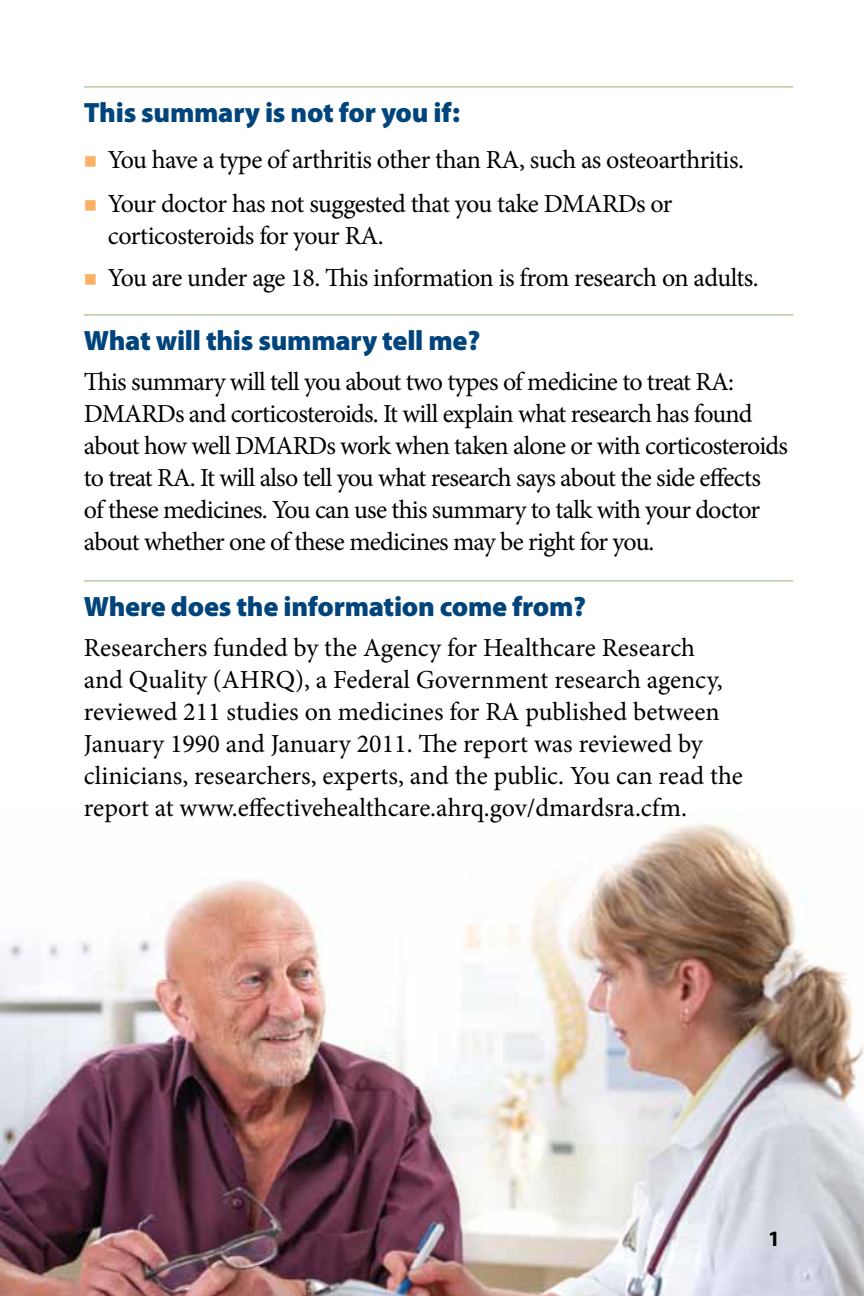
<style>
.page{position:relative;width:864px;height:1296px;background:#fff}
.page>*{position:absolute;margin:0;border:0;box-sizing:border-box;transform-origin:0 0}
.t1{font:900 28px "Myriad Pro";letter-spacing:-.01em;color:#00447c}
.t2{font:26px/32px "Minion Pro";letter-spacing:-.025em;color:#000}
.t3{font:26px/32px "Minion Pro";color:#000}
.t4{font:700 22px "Myriad Pro";color:#000}
</style>
<div class="page">
<img style="left:1px;top:824px;width:863px;height:472px">
<hr style="left:84px;top:86px;width:709px;height:2px;background:#b5cd9e">
<hr style="left:84px;top:314px;width:709px;height:2px;background:#b5cd9e">
<hr style="left:84px;top:580px;width:709px;height:2px;background:#b5cd9e">
<p class="t1" style="left:84px;top:94px;width:378px">This summary is not for you if:</p>
<p class="t2" style="left:108px;top:137px;width:637px;line-height:44px">You have a type of arthritis other than RA, such as osteoarthritis.<br>Your doctor has not suggested that you take DMARDs or</p>
<p class="t2" style="left:108px;top:214px;width:652px;line-height:42px">corticosteroids for your RA.<br>You are under age 18. This information is from research on adults.</p>
<p class="t1" style="left:84px;top:322px;width:398px">What will this summary tell me?</p>
<p class="t2" style="left:84px;top:365px;width:706px">This summary will tell you about two types of medicine to treat RA:<br>DMARDs and corticosteroids. It will explain what research has found about how well DMARDs work when taken alone or with corticosteroids to treat RA. It will also tell you what research says about the side effects<br>of these medicines. You can use this summary to talk with your doctor about whether one of these medicines may be right for you.</p>
<p class="t1" style="left:84px;top:588px;width:504px">Where does the information come from?</p>
<p class="t3" style="left:84px;top:631px;width:660px">Researchers funded by the Agency for Healthcare Research<br>and Quality (AHRQ), a Federal Government research agency, reviewed 211 studies on medicines for RA published between January 1990 and January 2011. The report was reviewed by clinicians, researchers, experts, and the public. You can read the report at www.effectivehealthcare.ahrq.gov/dmardsra.cfm.</p>
<p class="t4" style="left:768px;top:1224px;width:13px">1</p>
</div>
